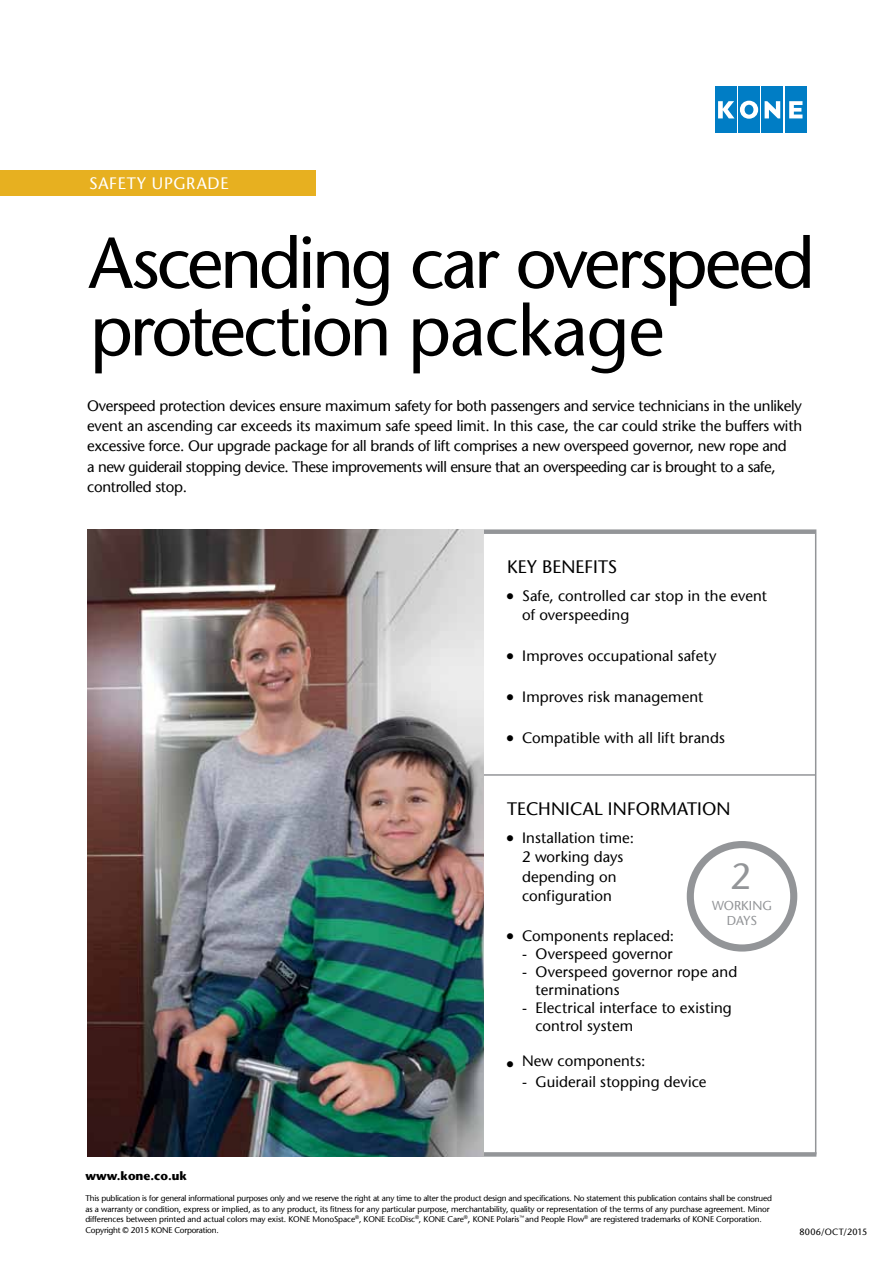
<style>
.page{position:relative;width:893px;height:1263px;background:#fff}
.page>*{position:absolute;margin:0;border:0;box-sizing:border-box;transform-origin:0 0}
.t1{font:72px/67.5px "Stone Sans";letter-spacing:-.045em;color:#000}
.t2{font:36px "Stone Sans";color:#939598}
.t3{font:18px "Stone Sans";letter-spacing:.005em;color:#000}
.t4{font:16.5px "Stone Sans";letter-spacing:.04em;color:#fff}
.t5{font:15px/19.5px "Stone Sans";letter-spacing:-.01em;color:#000}
.t6{font:12.9px/15.8px "Stone Sans";color:#939598;text-align:center}
.t7{font:700 12px "Stone Sans";color:#000}
.t8{font:9px "Stone Sans";letter-spacing:.03em;color:#000}
.t9{font:8.25px/10.5px "Stone Sans";letter-spacing:-.01em;color:#000}
.s1{font-size:9px}
</style>
<div class="page">
<div style="left:715px;top:87px;width:21px;height:46px;background:#007dc5"></div>
<svg style="left:718px;top:101px;width:16px;height:17px"></svg>
<div style="left:762px;top:87px;width:21px;height:46px;background:#007dc5"></div>
<svg style="left:765px;top:101px;width:15px;height:17px"></svg>
<div style="left:738px;top:87px;width:22px;height:46px;background:#007dc5"></div>
<svg style="left:740px;top:101px;width:18px;height:18px"></svg>
<div style="left:785px;top:87px;width:21px;height:46px;background:#007dc5"></div>
<svg style="left:789px;top:101px;width:13px;height:17px"></svg>
<div style="left:0;top:170px;width:316px;height:26px;background:#e7b020"></div>
<hr style="left:483px;top:774px;width:333px;height:2px;background:#939598">
<div style="left:484px;top:529px;width:332px;height:5px;background:#939598"></div>
<div style="left:484px;top:1152px;width:332px;height:5px;background:#939598"></div>
<hr style="left:815px;top:534px;width:1px;height:620px;background:#939598">
<img style="left:87px;top:529px;width:397px;height:628px">
<div style="left:687px;top:841px;width:110px;height:110px;border:7px solid #939598;border-radius:50%"></div>
<p class="t4" style="left:89px;top:173px;width:97px">SAFETY upgra</p>
<p class="t4" style="left:208px;top:173px;width:21px">de</p>
<h1 class="t1" style="left:89px;top:229px;width:728px">Ascending car overspeed protection package</h1>
<p class="t5" style="left:87px;top:396px;width:716px;line-height:20.2px">Overspeed protection devices ensure maximum safety for both passengers and service technicians in the unlikely event an ascending car exceeds its maximum safe speed limit. In this case, the car could strike the buffers with excessive force. Our upgrade package for all brands of lift comprises a new overspeed governor, new rope and<br>a new guiderail stopping device. These improvements will ensure that an overspeeding car is brought to a safe, controlled stop.</p>
<p class="t3" style="left:507px;top:556px;width:112px">KEY BENEFITS</p>
<p class="t5" style="left:522px;top:586px;width:246px;text-indent:-15px">■ Safe, controlled car stop in the event of overspeeding</p>
<p class="t5" style="left:507px;top:646px;width:211px">■ Improves occupational safety</p>
<p class="t5" style="left:507px;top:687px;width:198px">■ Improves risk management</p>
<p class="t5" style="left:507px;top:728px;width:219px">■ Compatible with all lift brands</p>
<p class="t3" style="left:507px;top:798px;width:225px">TECHNICAL INFORMATION</p>
<p class="t5" style="left:507px;top:828px;width:128px;text-align:center">■ Installation time:<br>2 working days depending on configuration</p>
<p class="t5" style="left:507px;top:925px;width:169px">■ Components replaced:</p>
<p class="t5" style="left:522px;top:944px;width:152px">- Overspeed governor</p>
<p class="t5" style="left:536px;top:963px;width:203px;line-height:18px;text-indent:-14px">- Overspeed governor rope and terminations</p>
<p class="t5" style="left:536px;top:999px;width:198px;line-height:18px;text-indent:-14px">- Electrical interface to existing control system</p>
<p class="t5" style="left:507px;top:1051px;width:140px">■ New components:</p>
<p class="t5" style="left:522px;top:1072px;width:186px">- Guiderail stopping device</p>
<h2 class="t2" style="left:731px;top:855px;width:22px">2</h2>
<p class="t6" style="left:712px;top:897px;width:61px">WORKING<br>DAYS</p>
<p class="t7" style="left:85px;top:1169px;width:103px">www.kone.co.uk</p>
<p class="t9" style="left:85px;top:1193px;width:688px">This publication is for general informational purposes only and we reserve the right at any time to alter the product design and specifications. No statement this publication contains shall be construed as a warranty or condition, express or implied, as to any product, its fitness for any particular purpose, merchantability, quality or representation of the terms of any purchase agreement. Minor differences between printed and actual colors may exist. KONE MonoSpace<sup>®</sup>, KONE EcoDisc<sup>®</sup>, KONE Care<sup>®</sup><span class="s1">,</span> KONE Polaris<sup>™</sup> and People Flow<sup>®</sup> are registered trademarks of KONE Corporation.<br>Copyright © 2015 KONE Corporation.</p>
<p class="t8" style="left:799px;top:1226px;width:70px">8006/OCT/2015</p>
</div>
